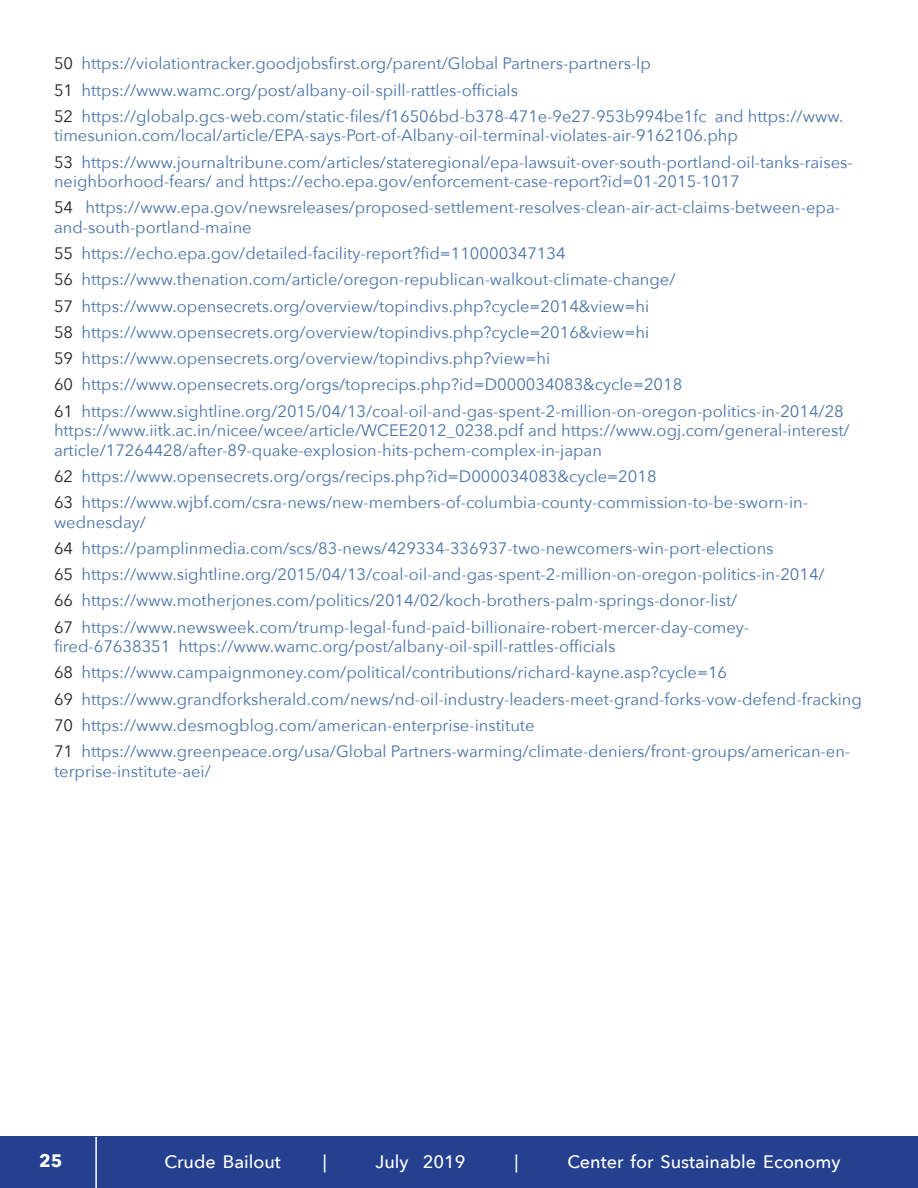
<style>
.page{position:relative;width:918px;height:1188px;background:#fff}
.page>*{position:absolute;margin:0;border:0;box-sizing:border-box;transform-origin:0 0}
.t1{font:500 18px "Avenir Next";color:#fff}
.t2{font:700 18px "Avenir Next";color:#fff}
.t3{font:16.5px/26.2px "Avenir Next";color:#4973a7}
.s1{color:#231f20}
</style>
<div class="page">
<div style="left:0;top:1137px;width:918px;height:51px;background:#25408f"></div>
<hr style="left:95px;top:1137px;width:2px;height:51px;background:#fff">
<p class="t3" style="left:54px;top:50px;width:791px"><span class="s1">50</span> https://violationtracker.goodjobsfirst.org/parent/Global Partners-partners-lp<br><span class="s1">51</span> https://www.wamc.org/post/albany-oil-spill-rattles-officials<br><span class="s1">52</span> https://globalp.gcs-web.com/static-files/f16506bd-b378-471e-9e27-953b994be1fc and https://www.</p>
<p class="t3" style="left:54px;top:122px;width:800px">timesunion.com/local/article/EPA-says-Port-of-Albany-oil-terminal-violates-air-9162106.php<br><span class="s1">53</span> https://www.journaltribune.com/articles/stateregional/epa-lawsuit-over-south-portland-oil-tanks-raises-</p>
<p class="t3" style="left:54px;top:168px;width:788px">neighborhood-fears/ and https://echo.epa.gov/enforcement-case-report?id=01-2015-1017<br><span class="s1">54</span> https://www.epa.gov/newsreleases/proposed-settlement-resolves-clean-air-act-claims-between-epa-</p>
<p class="t3" style="left:54px;top:213px;width:791px">and-south-portland-maine<br><span class="s1">55</span> https://echo.epa.gov/detailed-facility-report?fid=110000347134<br><span class="s1">56</span> https://www.thenation.com/article/oregon-republican-walkout-climate-change/<br><span class="s1">57</span> https://www.opensecrets.org/overview/topindivs.php?cycle=2014&amp;view=hi<br><span class="s1">58</span> https://www.opensecrets.org/overview/topindivs.php?cycle=2016&amp;view=hi<br><span class="s1">59</span> https://www.opensecrets.org/overview/topindivs.php?view=hi<br><span class="s1">60</span> https://www.opensecrets.org/orgs/toprecips.php?id=D000034083&amp;cycle=2018<br><span class="s1">61</span> https://www.sightline.org/2015/04/13/coal-oil-and-gas-spent-2-million-on-oregon-politics-in-2014/28</p>
<p class="t3" style="left:54px;top:420px;width:797px;line-height:19.5px">https://www.iitk.ac.in/nicee/wcee/article/WCEE2012_0238.pdf and https://www.ogj.com/general-interest/ article/17264428/after-89-quake-explosion-hits-pchem-complex-in-japan</p>
<p class="t3" style="left:54px;top:462px;width:756px"><span class="s1">62</span> https://www.opensecrets.org/orgs/recips.php?id=D000034083&amp;cycle=2018<br><span class="s1">63</span> https://www.wjbf.com/csra-news/new-members-of-columbia-county-commission-to-be-sworn-in-</p>
<p class="t3" style="left:54px;top:508px;width:772px">wednesday/<br><span class="s1">64</span> https://pamplinmedia.com/scs/83-news/429334-336937-two-newcomers-win-port-elections<br><span class="s1">65</span> https://www.sightline.org/2015/04/13/coal-oil-and-gas-spent-2-million-on-oregon-politics-in-2014/ <span class="s1">66</span> https://www.motherjones.com/politics/2014/02/koch-brothers-palm-springs-donor-list/<br><span class="s1">67</span> https://www.newsweek.com/trump-legal-fund-paid-billionaire-robert-mercer-day-comey-</p>
<p class="t3" style="left:54px;top:633px;width:809px">fired-67638351 https://www.wamc.org/post/albany-oil-spill-rattles-officials<br><span class="s1">68</span> https://www.campaignmoney.com/political/contributions/richard-kayne.asp?cycle=16<br><span class="s1">69</span> https://www.grandforksherald.com/news/nd-oil-industry-leaders-meet-grand-forks-vow-defend-fracking <span class="s1">70</span> https://www.desmogblog.com/american-enterprise-institute<br><span class="s1">71</span> https://www.greenpeace.org/usa/Global Partners-warming/climate-deniers/front-groups/american-en-</p>
<p class="t3" style="left:54px;top:757px;width:158px">terprise-institute-aei/</p>
<p class="t2" style="left:39px;top:1146px;width:25px">25</p>
<p class="t1" style="left:164px;top:1147px;width:118px">Crude Bailout</p>
<p class="t1" style="left:323px;top:1147px;width:5px">|</p>
<p class="t1" style="left:376px;top:1147px;width:91px">July 2019</p>
<p class="t1" style="left:515px;top:1147px;width:5px">|</p>
<p class="t1" style="left:567px;top:1147px;width:275px">Center for Sustainable Economy</p>
</div>
